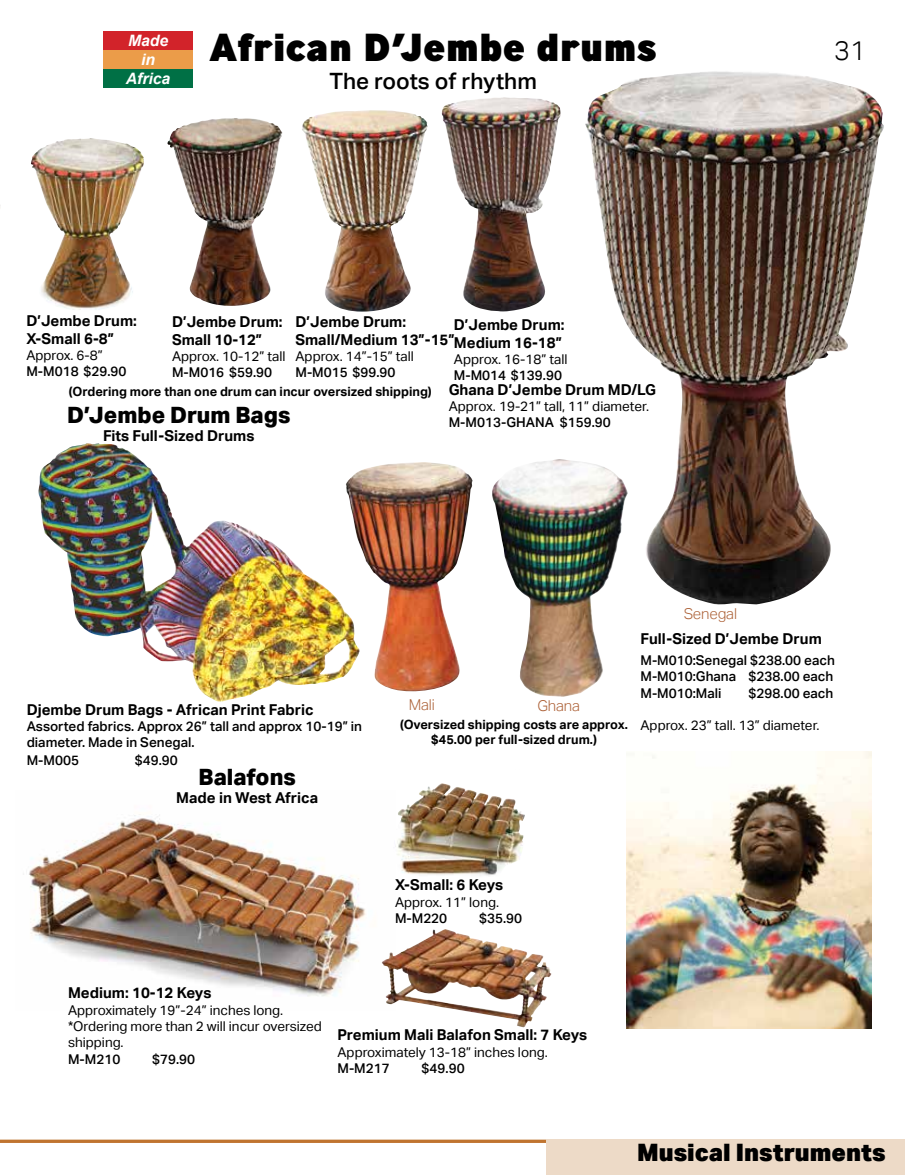
<style>
.page{position:relative;width:905px;height:1175px;background:#fff}
.page>*{position:absolute;margin:0;border:0;box-sizing:border-box;transform-origin:0 0}
.t1{font:800 39px "Ministry";color:#000}
.t2{font:300 27px "Aktiv Grotesk";color:#000}
.t3{font:900 24px "Aktiv Grotesk";color:#000}
.t4{font:800 22.5px "Aktiv Grotesk";color:#000}
.t5{font:500 22.5px "Aktiv Grotesk";color:#000}
.t6{font:italic 700 15.75px/18.9px "Arial";color:#fff;text-align:center}
.t7{font:700 15px/18px "Aktiv Grotesk";color:#000}
.t8{font:300 15px "Aktiv Grotesk";letter-spacing:-.01em;color:#ad6238}
.t9{font:500 13.5px/16.2px "Aktiv Grotesk";color:#000;text-align:justify}
.t10{font:13.5px/16.2px "Aktiv Grotesk";color:#000}
.t11{font:700 12.75px/15.3px "Aktiv Grotesk";color:#000}
.s1{font-weight:400;font-size:13.5px}
</style>
<div class="page">
<div style="left:103px;top:31px;width:89px;height:19px;background:#d2232a"></div>
<div style="left:103px;top:50px;width:89px;height:19px;background:#eb9c49"></div>
<div style="left:103px;top:69px;width:89px;height:19px;background:#007045"></div>
<img style="left:38px;top:447px;width:308px;height:255px">
<img style="left:585px;top:71px;width:299px;height:534px">
<img style="left:492px;top:459px;width:136px;height:238px">
<img style="left:346px;top:462px;width:126px;height:230px">
<img style="left:23px;top:814px;width:343px;height:182px">
<img style="left:395px;top:783px;width:130px;height:93px">
<img style="left:441px;top:97px;width:119px;height:214px">
<img style="left:31px;top:138px;width:113px;height:172px">
<img style="left:167px;top:118px;width:115px;height:188px">
<img style="left:302px;top:110px;width:125px;height:202px">
<img style="left:381px;top:929px;width:166px;height:98px">
<hr style="left:0;top:1139px;width:904px;height:3px;background:#c07430">
<div style="left:545px;top:1139px;width:359px;height:35px;background:#eddac7"></div>
<img style="left:626px;top:751px;width:245px;height:277px">
<p class="t6" style="left:126px;top:32px;width:46px">Made in<br>Africa</p>
<h1 class="t1" style="left:209px;top:20px;width:450px">African D’Jembe drums</h1>
<h3 class="t5" style="left:329px;top:68px;width:209px">The roots of rhythm</h3>
<p class="t7" style="left:26px;top:311px;width:112px">D’Jembe Drum:<br>X-Small 6-8”</p>
<p class="t10" style="left:26px;top:347px;width:78px">Approx. 6-8”</p>
<p class="t9" style="left:26px;top:363px;width:102px">M-M018 $29.90</p>
<p class="t7" style="left:172px;top:313px;width:112px">D’Jembe Drum:<br>Small 10-12”</p>
<p class="t10" style="left:172px;top:348px;width:115px">Approx. 10-12” tall</p>
<p class="t9" style="left:172px;top:364px;width:102px">M-M016 $59.90</p>
<p class="t7" style="left:295px;top:313px;width:161px">D’Jembe Drum:<br>Small/Medium 13”-15”</p>
<p class="t10" style="left:295px;top:348px;width:120px">Approx. 14”-15” tall</p>
<p class="t9" style="left:295px;top:364px;width:102px">M-M015 $99.90</p>
<p class="t7" style="left:454px;top:315px;width:112px">D’Jembe Drum:<br>Medium 16-18”</p>
<p class="t10" style="left:454px;top:351px;width:115px">Approx. 16-18” tall</p>
<p class="t9" style="left:454px;top:367px;width:110px">M-M014 $139.90</p>
<p class="t7" style="left:449px;top:380px;width:209px">Ghana D’Jembe Drum MD/LG</p>
<p class="t10" style="left:449px;top:398px;width:202px">Approx. 19-21” tall, 11” diameter.</p>
<p class="t9" style="left:449px;top:414px;width:164px">M-M013-GHANA $159.90</p>
<p class="t11" style="left:69px;top:384px;width:364px">(Ordering more than one drum can incur oversized shipping)</p>
<h3 class="t4" style="left:67px;top:402px;width:225px">D’Jembe Drum Bags</h3>
<p class="t7" style="left:103px;top:426px;width:153px">Fits Full-Sized Drums</p>
<p class="t8" style="left:683px;top:605px;width:55px">Senegal</p>
<h2 class="t2" style="left:834px;top:35px;width:33px">31</h2>
<p class="t7" style="left:640px;top:629px;width:183px">Full-Sized D’Jembe Drum</p>
<p class="t9" style="left:640px;top:652px;width:196px">M-M010:Senegal $238.00 each M-M010:Ghana $238.00 each M-M010:Mali</p>
<p class="t9" style="left:748px;top:685px;width:86px">$298.00 each</p>
<p class="t11" style="left:431px;top:716px;width:390px;text-indent:-31px">(Oversized shipping costs are approx. <span class="s1">Approx. 23” tall. 13” diameter. </span>$45.00 per full-sized drum.)</p>
<p class="t7" style="left:27px;top:700px;width:288px">Djembe Drum Bags - African Print Fabric</p>
<p class="t8" style="left:409px;top:695px;width:28px">Mali</p>
<p class="t8" style="left:537px;top:697px;width:44px">Ghana</p>
<p class="t9" style="left:27px;top:718px;width:337px">Assorted fabrics. Approx 26” tall and approx 10-19” in diameter. Made in Senegal.</p>
<p class="t9" style="left:27px;top:752px;width:54px">M-M005</p>
<p class="t9" style="left:135px;top:752px;width:45px">$49.90</p>
<h3 class="t4" style="left:198px;top:763px;width:99px">Balafons</h3>
<p class="t7" style="left:176px;top:788px;width:143px">Made in West Africa</p>
<p class="t7" style="left:395px;top:875px;width:110px">X-Small: 6 Keys</p>
<p class="t10" style="left:395px;top:894px;width:105px">Approx. 11” long.</p>
<p class="t9" style="left:395px;top:910px;width:54px">M-M220</p>
<p class="t9" style="left:479px;top:910px;width:45px">$35.90</p>
<p class="t7" style="left:68px;top:983px;width:145px">Medium: 10-12 Keys</p>
<p class="t10" style="left:68px;top:1002px;width:255px">Approximately 19”-24” inches long. *Ordering more than 2 will incur oversized shipping.</p>
<p class="t9" style="left:68px;top:1050px;width:54px">M-M210</p>
<p class="t9" style="left:152px;top:1050px;width:45px">$79.90</p>
<p class="t7" style="left:337px;top:1025px;width:251px">Premium Mali Balafon Small: 7 Keys</p>
<p class="t10" style="left:337px;top:1044px;width:212px">Approximately 13-18” inches long.</p>
<p class="t9" style="left:337px;top:1060px;width:54px">M-M217</p>
<p class="t9" style="left:421px;top:1060px;width:45px">$49.90</p>
<h3 class="t3" style="left:837px;top:1136px;width:49px">Oils</h3>
<h3 class="t3" style="left:637px;top:1136px;width:236px">Musical Instrument</h3>
</div>
